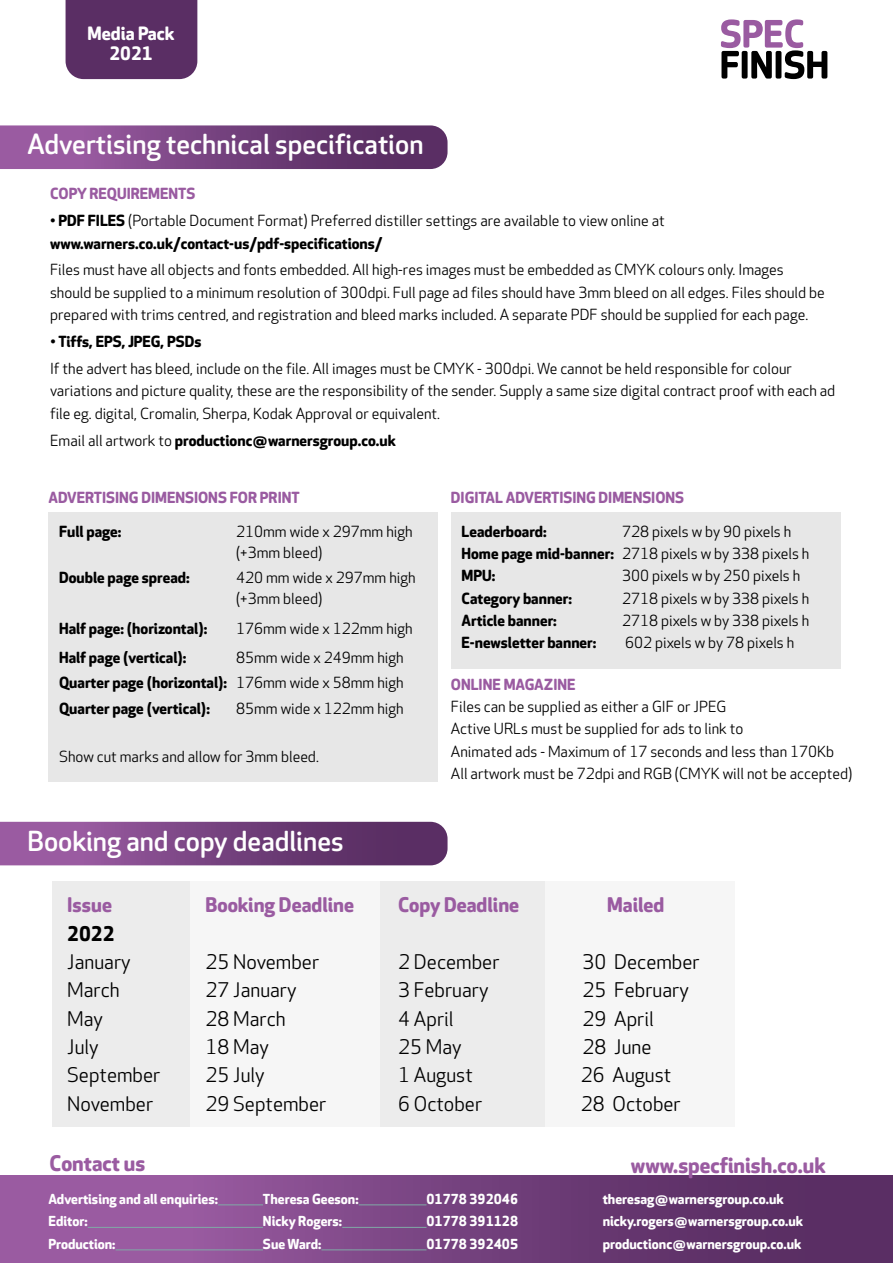
<style>
.page{position:relative;width:893px;height:1263px;background:#fff}
.page>*{position:absolute;margin:0;border:0;box-sizing:border-box;transform-origin:0 0}
.t1{font:500 27px "Apex Rounded";color:#fff}
.t2{font:700 21px "Apex Rounded";color:#9a5ba1}
.t3{font:19.8px "Apex Rounded";color:#000}
.t4{font:700 19.8px "Apex Rounded";color:#9a5ba1}
.t5{font:700 19.8px "Apex Rounded";color:#000}
.t6{font:700 18px/19.5px "Apex Rounded";color:#fff;text-align:center}
.t7{font:15px/22.5px "Apex Rounded";color:#000}
.t8{font:700 15px/25.2px "Apex Rounded";color:#000;text-align:justify}
.t9{font:700 15px "Apex Rounded";color:#9a5ba1}
.t10{font:700 13.5px/22.5px "Apex Rounded";color:#fff}
.s1{font-weight:700}
.s2{font-weight:400}
</style>
<div class="page">
<div style="left:0;top:1176px;width:893px;height:87px;background:linear-gradient(to right,#a362aa,#50275b)"></div>
<div style="left:66px;top:0;width:131px;height:79px;background:#5a2e64"></div>
<svg style="left:721px;top:19px;width:106px;height:60px"></svg>
<div style="left:52px;top:881px;width:493px;height:246px;background:#ececec"></div>
<div style="left:190px;top:881px;width:190px;height:246px;background:#f6f6f6"></div>
<div style="left:545px;top:881px;width:190px;height:246px;background:#f6f6f6"></div>
<hr style="left:218px;top:1204px;width:45px;height:1px;background:#80aaa6">
<hr style="left:359px;top:1204px;width:67px;height:1px;background:#80aaa6">
<hr style="left:88px;top:1227px;width:175px;height:1px;background:#80aaa6">
<hr style="left:342px;top:1227px;width:84px;height:1px;background:#80aaa6">
<hr style="left:116px;top:1249px;width:147px;height:1px;background:#80aaa6">
<hr style="left:321px;top:1249px;width:105px;height:1px;background:#80aaa6">
<svg style="left:0;top:125px;width:448px;height:44px;background:#7a4683"></svg>
<svg style="left:0;top:822px;width:448px;height:43px;background:#784481"></svg>
<div style="left:48px;top:512px;width:390px;height:270px;background:#e7e7e7"></div>
<div style="left:451px;top:512px;width:389px;height:156px;background:#e7e7e7"></div>
<p class="t6" style="left:87px;top:24px;width:89px">Media Pack<br>2021</p>
<h1 class="t1" style="left:28px;top:129px;width:397px">Advertising technical specification</h1>
<p class="t9" style="left:50px;top:185px;width:147px">COPY REQUIREMENTS</p>
<p class="t7" style="left:50px;top:210px;width:616px">• <span class="s1">PDF FILES</span> (Portable Document Format) Preferred distiller settings are available to view online at <span class="s1">www.warners.co.uk/contact-us/pdf-specifications/</span></p>
<p class="t7" style="left:50px;top:259px;width:776px">Files must have all objects and fonts embedded. All high-res images must be embedded as CMYK colours only. Images should be supplied to a minimum resolution of 300dpi. Full page ad files should have 3mm bleed on all edges. Files should be prepared with trims centred, and registration and bleed marks included. A separate PDF should be supplied for each page.</p>
<p class="t8" style="left:50px;top:329px;width:153px">• Tiffs, EPS, JPEG, PSDs</p>
<p class="t7" style="left:50px;top:358px;width:787px">If the advert has bleed, include on the file. All images must be CMYK - 300dpi. We cannot be held responsible for colour variations and picture quality, these are the responsibility of the sender. Supply a same size digital contract proof with each ad file eg. digital, Cromalin, Sherpa, Kodak Approval or equivalent.</p>
<p class="t8" style="left:50px;top:428px;width:347px"><span class="s2">Email all artwork to</span> productionc@warnersgroup.co.uk</p>
<p class="t9" style="left:48px;top:489px;width:253px">ADVERTISING DIMENSIONS FOR PRINT</p>
<p class="t8" style="left:59px;top:519px;width:64px">Full page:</p>
<p class="t7" style="left:236px;top:521px;width:178px;line-height:21px">210mm wide x 297mm high (+3mm bleed)</p>
<p class="t8" style="left:59px;top:565px;width:132px">Double page spread:</p>
<p class="t7" style="left:236px;top:568px;width:181px;line-height:21px">420 mm wide x 297mm high (+3mm bleed)</p>
<p class="t8" style="left:59px;top:616px;width:150px">Half page: (horizontal):</p>
<p class="t7" style="left:236px;top:617px;width:178px">176mm wide x 122mm high</p>
<p class="t8" style="left:59px;top:645px;width:129px">Half page (vertical):</p>
<p class="t8" style="left:59px;top:645px;width:346px;text-indent:177px"><span class="s2">85mm wide x 249mm high </span>Quarter page (horizontal): <span class="s2">176mm wide x 58mm high </span>Quarter page (vertical):</p>
<p class="t7" style="left:236px;top:697px;width:169px">85mm wide x 122mm high</p>
<p class="t7" style="left:59px;top:746px;width:261px">Show cut marks and allow for 3mm bleed.</p>
<h1 class="t1" style="left:28px;top:825px;width:318px">Booking and copy deadlines</h1>
<p class="t9" style="left:451px;top:489px;width:235px">DIGITAL ADVERTISING DIMENSIONS</p>
<p class="t8" style="left:462px;top:519px;width:87px">Leaderboard:</p>
<p class="t7" style="left:462px;top:521px;width:349px;text-indent:160px">728 pixels w by 90 pixels h<br><span class="s1">Home page mid-banner:</span> 2718 pixels w by 338 pixels h<br><span class="s1">MPU:</span></p>
<p class="t7" style="left:622px;top:565px;width:180px">300 pixels w by 250 pixels h</p>
<p class="t8" style="left:462px;top:586px;width:112px">Category banner:</p>
<p class="t7" style="left:622px;top:587px;width:189px">2718 pixels w by 338 pixels h</p>
<p class="t8" style="left:462px;top:608px;width:97px">Article banner:</p>
<p class="t7" style="left:622px;top:610px;width:189px">2718 pixels w by 338 pixels h</p>
<p class="t8" style="left:462px;top:630px;width:136px">E-newsletter banner:</p>
<p class="t7" style="left:625px;top:632px;width:171px">602 pixels w by 78 pixels h</p>
<p class="t9" style="left:451px;top:676px;width:126px">ONLINE MAGAZINE</p>
<p class="t7" style="left:451px;top:696px;width:403px">Files can be supplied as either a GIF or JPEG<br>Active URLs must be supplied for ads to link to<br>Animated ads - Maximum of 17 seconds and less than 170Kb All artwork must be 72dpi and RGB (CMYK will not be accepted)</p>
<h3 class="t4" style="left:67px;top:893px;width:46px">Issue</h3>
<h3 class="t4" style="left:205px;top:893px;width:150px">Booking Deadline</h3>
<h3 class="t4" style="left:398px;top:893px;width:123px">Copy Deadline</h3>
<h3 class="t4" style="left:607px;top:893px;width:59px">Mailed</h3>
<h3 class="t5" style="left:67px;top:922px;width:49px">2022</h3>
<h3 class="t3" style="left:67px;top:951px;width:65px">January</h3>
<h3 class="t3" style="left:205px;top:951px;width:115px">25 November</h3>
<h3 class="t3" style="left:398px;top:951px;width:103px">2 December</h3>
<h3 class="t3" style="left:583px;top:951px;width:119px">30 December</h3>
<h3 class="t3" style="left:67px;top:979px;width:54px">March</h3>
<h3 class="t3" style="left:205px;top:979px;width:93px">27 January</h3>
<h3 class="t3" style="left:398px;top:979px;width:92px">3 February</h3>
<h3 class="t3" style="left:583px;top:979px;width:108px">25 February</h3>
<h3 class="t3" style="left:67px;top:1007px;width:37px">May</h3>
<h3 class="t3" style="left:205px;top:1007px;width:82px">28 March</h3>
<h3 class="t3" style="left:398px;top:1007px;width:57px">4 April</h3>
<h3 class="t3" style="left:583px;top:1007px;width:73px">29 April</h3>
<h3 class="t3" style="left:67px;top:1036px;width:33px">July</h3>
<h3 class="t3" style="left:205px;top:1036px;width:65px">18 May</h3>
<h3 class="t3" style="left:398px;top:1036px;width:65px">25 May</h3>
<h3 class="t3" style="left:583px;top:1036px;width:70px">28 June</h3>
<h3 class="t3" style="left:67px;top:1064px;width:95px">September</h3>
<h3 class="t3" style="left:205px;top:1064px;width:61px">25 July</h3>
<h3 class="t3" style="left:398px;top:1064px;width:76px">1 August</h3>
<h3 class="t3" style="left:581px;top:1064px;width:92px">26 August</h3>
<h3 class="t3" style="left:67px;top:1092px;width:88px">November</h3>
<h3 class="t3" style="left:205px;top:1092px;width:122px">29 September</h3>
<h3 class="t3" style="left:398px;top:1092px;width:86px">6 October</h3>
<h3 class="t3" style="left:581px;top:1092px;width:101px">28 October</h3>
<h2 class="t2" style="left:50px;top:1151px;width:97px">Contact us</h2>
<h2 class="t2" style="left:631px;top:1153px;width:196px">www.specfinish.co.uk</h2>
<p class="t10" style="left:48px;top:1187px;width:171px">Advertising and all enquiries:</p>
<p class="t10" style="left:263px;top:1187px;width:97px">Theresa Geeson:</p>
<p class="t10" style="left:426px;top:1187px;width:93px">01778 392046</p>
<p class="t10" style="left:48px;top:1210px;width:41px">Editor:</p>
<p class="t10" style="left:263px;top:1210px;width:81px">Nicky Rogers:</p>
<p class="t10" style="left:426px;top:1210px;width:93px">01778 391128</p>
<p class="t10" style="left:48px;top:1233px;width:69px">Production:</p>
<p class="t10" style="left:263px;top:1233px;width:60px">Sue Ward:</p>
<p class="t10" style="left:426px;top:1233px;width:93px">01778 392405</p>
<p class="t10" style="left:603px;top:1188px;width:202px">theresag@warnersgroup.co.uk nicky.rogers@warnersgroup.co.uk productionc@warnersgroup.co.uk</p>
</div>
